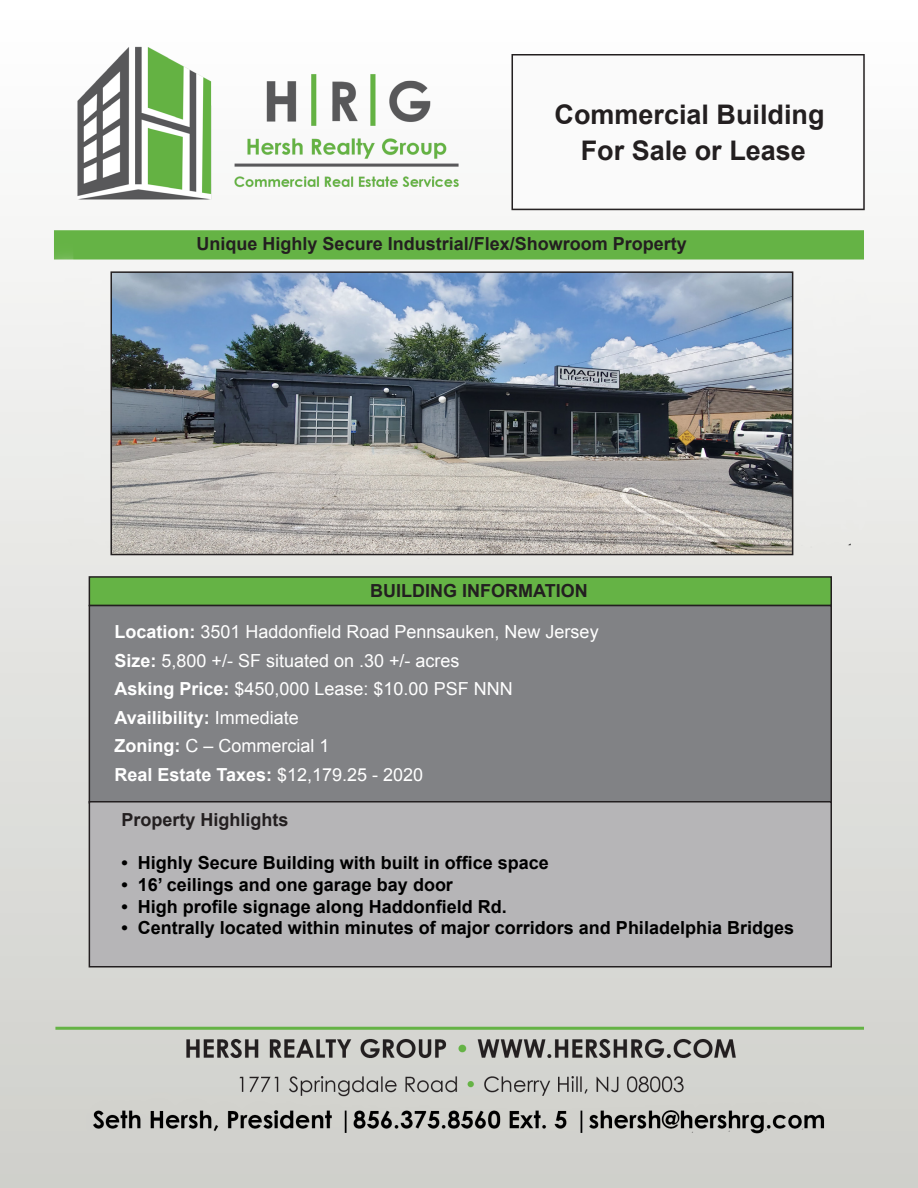
<style>
.page{position:relative;width:918px;height:1188px;background:#fff}
.page>*{position:absolute;margin:0;border:0;box-sizing:border-box;transform-origin:0 0}
.t1{font:700 27px "Arial";color:#231f20}
.t2{font:700 18px "Arial";color:#000}
.t3{font:18px "Arial";color:#fff}
.t4{font:700 18px "Arial";color:#231f20}
.t5{font:700 18px "Arial";color:#fff}
.s1{font-weight:700}
.s2{font-weight:400}
</style>
<div class="page">
<img style="left:0;top:46px;width:918px;height:1142px">
<div style="left:89px;top:577px;width:742px;height:29px;background:#65b345"></div>
<div style="left:89px;top:576px;width:743px;height:30px;border:2px solid #231f20"></div>
<img style="left:113px;top:274px;width:677px;height:278px">
<div style="left:110px;top:271px;width:683px;height:284px;border:2px solid #231f20"></div>
<div style="left:89px;top:606px;width:742px;height:197px;background:#818285"></div>
<div style="left:89px;top:605px;width:743px;height:199px;border:2px solid #231f20"></div>
<div style="left:89px;top:802px;width:742px;height:165px;background:#b6b5b7"></div>
<div style="left:89px;top:801px;width:743px;height:167px;border:2px solid #231f20"></div>
<p class="t1" style="left:555px;top:97px;width:272px">Commercial Building</p>
<p class="t1" style="left:581px;top:133px;width:227px">For Sale or Lease</p>
<p class="t4" style="left:197px;top:232px;width:492px">Unique Highly Secure Industrial/Flex/Showroom Property</p>
<p class="t4" style="left:370px;top:579px;width:219px">BUILDING INFORMATION</p>
<p class="t3" style="left:114px;top:620px;width:486px"><span class="s1">Location:</span> 3501 Haddonfield Road Pennsauken, New Jersey</p>
<p class="t3" style="left:114px;top:649px;width:347px"><span class="s1">Size:</span> 5,800 +/- SF situated on .30 +/- acres</p>
<p class="t3" style="left:114px;top:677px;width:400px"><span class="s1">Asking Price:</span> $450,000 Lease: $10.00 PSF NNN</p>
<p class="t5" style="left:114px;top:706px;width:186px">Availibility: <span class="s2">Immediate</span></p>
<p class="t3" style="left:114px;top:734px;width:216px"><span class="s1">Zoning:</span> C – Commercial 1</p>
<p class="t5" style="left:114px;top:763px;width:310px">Real Estate Taxes: <span class="s2">$12,179.25 - 2020</span></p>
<p class="t4" style="left:122px;top:808px;width:169px">Property Highlights</p>
<p class="t2" style="left:122px;top:851px;width:429px">• Highly Secure Building with built in office space</p>
<p class="t2" style="left:122px;top:873px;width:333px">• 16’ ceilings and one garage bay door</p>
<p class="t2" style="left:122px;top:894px;width:387px">• High profile signage along Haddonfield Rd.</p>
<p class="t2" style="left:122px;top:916px;width:674px">• Centrally located within minutes of major corridors and Philadelphia Bridges</p>
</div>
